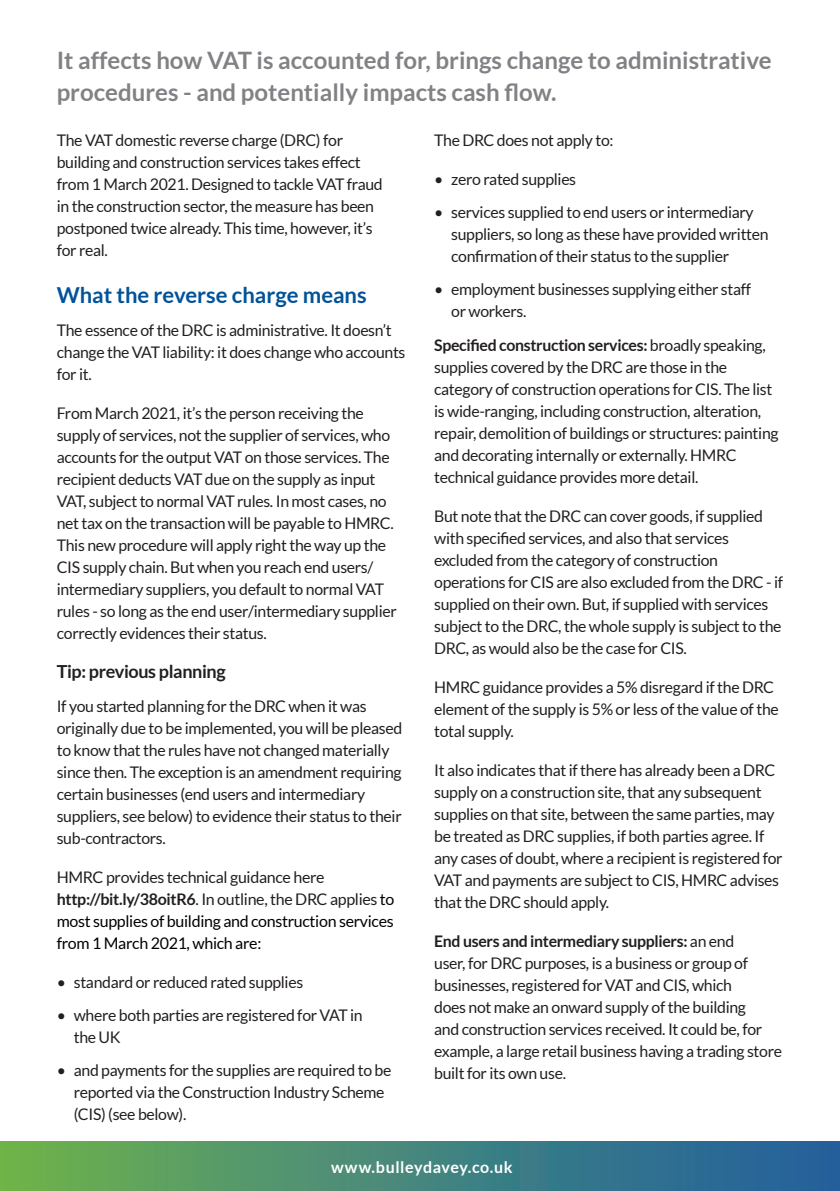
<style>
.page{position:relative;width:840px;height:1191px;background:#fff}
.page>*{position:absolute;margin:0;border:0;box-sizing:border-box;transform-origin:0 0}
.t1{font:700 24px/32px "Lato";color:#808285}
.t2{font:700 22px "Lato";color:#01529a}
.t3{font:700 18px "Lato";letter-spacing:-.02em;color:#231f20}
.t4{font:16px/22px "Lato";letter-spacing:-.02em;color:#231f20}
.t5{font:16px/22px "Lato";letter-spacing:-.02em;color:#000001}
.t6{font:700 16px "Lato";letter-spacing:.035em;color:#fff}
.s1{color:#231f20}
.s2{font-weight:700;color:#231f20}
.s3{font-weight:700}
</style>
<div class="page">
<div style="left:0;top:1141px;width:839px;height:50px;background:linear-gradient(to right,#6db250,#1f5da3)"></div>
<h1 class="t1" style="left:57px;top:44px;width:716px">It affects how VAT is accounted for, brings change to administrative procedures - and potentially impacts cash flow.</h1>
<p class="t4" style="left:57px;top:129px;width:327px">The VAT domestic reverse charge (DRC) for building and construction services takes effect from 1 March 2021. Designed to tackle VAT fraud in the construction sector, the measure has been postponed twice already. This time, however, it’s for real.</p>
<h2 class="t2" style="left:57px;top:282px;width:311px">What the reverse charge means</h2>
<p class="t4" style="left:57px;top:319px;width:350px">The essence of the DRC is administrative. It doesn’t change the VAT liability: it does change who accounts for it.</p>
<p class="t4" style="left:57px;top:402px;width:341px">From March 2021, it’s the person receiving the supply of services, not the supplier of services, who accounts for the output VAT on those services. The recipient deducts VAT due on the supply as input VAT, subject to normal VAT rules. In most cases, no net tax on the transaction will be payable to HMRC.<br>This new procedure will apply right the way up the CIS supply chain. But when you reach end users/ intermediary suppliers, you default to normal VAT rules - so long as the end user/intermediary supplier correctly evidences their status.</p>
<p class="t3" style="left:57px;top:661px;width:170px">Tip: previous planning</p>
<p class="t4" style="left:57px;top:694px;width:347px">If you started planning for the DRC when it was originally due to be implemented, you will be pleased to know that the rules have not changed materially since then. The exception is an amendment requiring certain businesses (end users and intermediary suppliers, see below) to evidence their status to their sub-contractors.</p>
<p class="t5" style="left:57px;top:865px;width:339px"><span class="s1">HMRC provides technical guidance here </span><span class="s2">http://bit.ly/38oitR6</span><span class="s1">. In outline, the DRC applies</span> to most supplies of building and construction services from 1 March 2021, which are:</p>
<p class="t4" style="left:57px;top:970px;width:248px">• standard or reduced rated supplies</p>
<p class="t4" style="left:74px;top:1004px;width:290px;text-indent:-17px">• where both parties are registered for VAT in the UK</p>
<p class="t4" style="left:74px;top:1059px;width:319px;text-indent:-17px">• and payments for the supplies are required to be reported via the Construction Industry Scheme (CIS) (see below).</p>
<p class="t4" style="left:434px;top:129px;width:181px">The DRC does not apply to:</p>
<p class="t4" style="left:434px;top:168px;width:143px">• zero rated supplies</p>
<p class="t4" style="left:451px;top:201px;width:319px;text-indent:-17px">• services supplied to end users or intermediary suppliers, so long as these have provided written confirmation of their status to the supplier</p>
<p class="t4" style="left:451px;top:278px;width:301px;text-indent:-17px">• employment businesses supplying either staff or workers.</p>
<p class="t4" style="left:434px;top:334px;width:346px"><span class="s3">Specified construction services:</span> broadly speaking, supplies covered by the DRC are those in the category of construction operations for CIS. The list is wide-ranging, including construction, alteration, repair, demolition of buildings or structures: painting and decorating internally or externally. HMRC technical guidance provides more detail.</p>
<p class="t4" style="left:434px;top:505px;width:350px">But note that the DRC can cover goods, if supplied with specified services, and also that services excluded from the category of construction operations for CIS are also excluded from the DRC - if supplied on their own. But, if supplied with services subject to the DRC, the whole supply is subject to the DRC, as would also be the case for CIS.</p>
<p class="t4" style="left:434px;top:676px;width:346px">HMRC guidance provides a 5% disregard if the DRC element of the supply is 5% or less of the value of the total supply.</p>
<p class="t4" style="left:434px;top:759px;width:350px">It also indicates that if there has already been a DRC supply on a construction site, that any subsequent supplies on that site, between the same parties, may be treated as DRC supplies, if both parties agree. If any cases of doubt, where a recipient is registered for VAT and payments are subject to CIS, HMRC advises that the DRC should apply.</p>
<p class="t4" style="left:434px;top:930px;width:349px"><span class="s3">End users and intermediary suppliers:</span> an end<br>user, for DRC purposes, is a business or group of businesses, registered for VAT and CIS, which<br>does not make an onward supply of the building<br>and construction services received. It could be, for example, a large retail business having a trading store built for its own use.</p>
<p class="t6" style="left:331px;top:1157px;width:183px">www.bulleydavey.co.uk</p>
</div>
